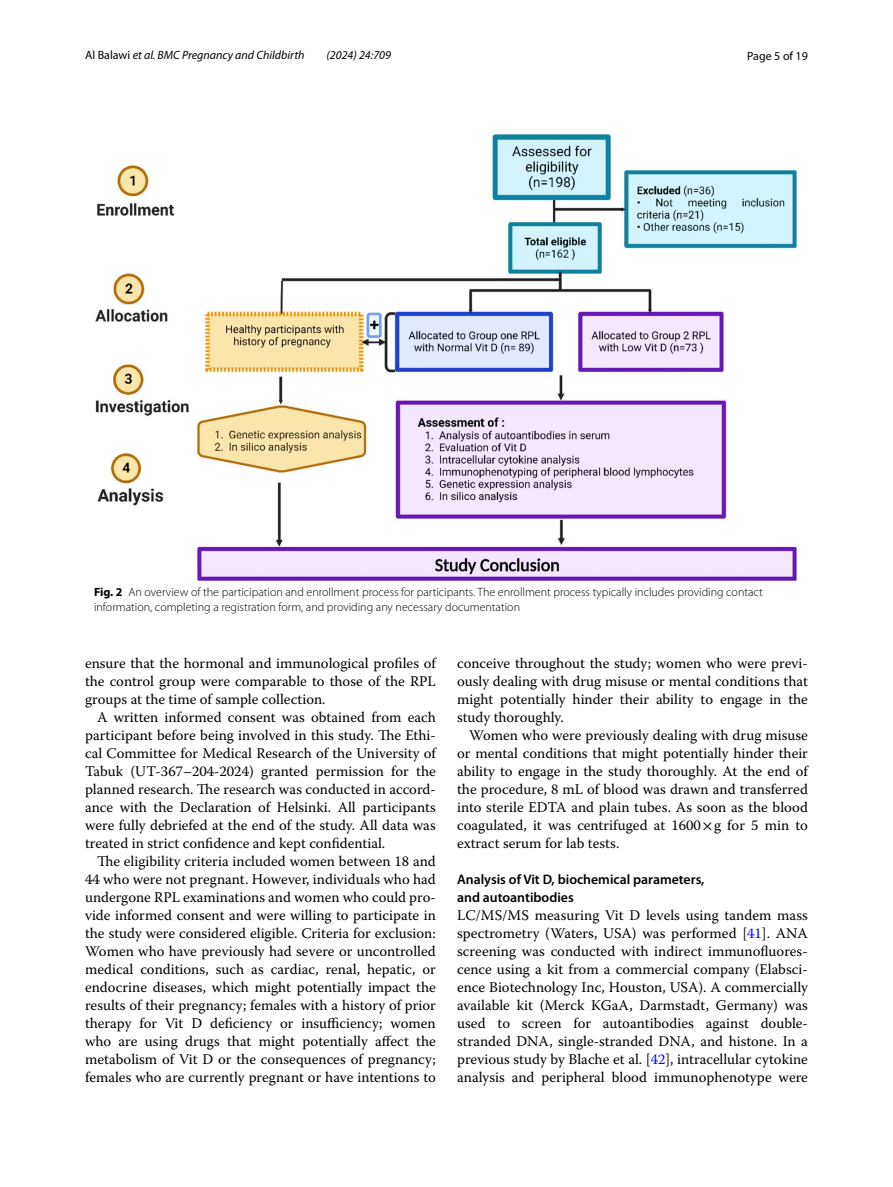
<style>
.page{position:relative;width:893px;height:1187px;background:#fff}
.page>*{position:absolute;margin:0;border:0;box-sizing:border-box;transform-origin:0 0}
.t1{font:14.7px/18px "Warnock Pro";color:#000;text-align:justify}
.t2{font:600 13.8px/18px "Myriad Pro";color:#000}
.t3{font:300 12px/15px "Myriad Pro";color:#000}
.t4{font:italic 12px "Myriad Pro";color:#000}
.t5{font:12px "Myriad Pro";color:#000}
.s1{font-style:normal}
.s2{font-weight:700}
.s3{font-family:"STIX"}
.s4{color:#00f}
</style>
<div class="page">
<img style="left:96px;top:134px;width:701px;height:447px">
<p class="t4" style="left:85px;top:48px;width:221px"><span class="s1">Al Balawi</span> et al. BMC Pregnancy and Childbirth</p>
<p class="t4" style="left:326px;top:48px;width:66px">(2024) 24:709</p>
<p class="t5" style="left:747px;top:48px;width:62px">Page 5 of 19</p>
<p class="t3" style="left:94px;top:585px;width:670px"><span class="s2">Fig. 2</span> An overview of the participation and enrollment process for participants. The enrollment process typically includes providing contact information, completing a registration form, and providing any necessary documentation</p>
<p class="t1" style="left:85px;top:653px;width:352px">ensure that the hormonal and immunological profiles of the control group were comparable to those of the RPL groups at the time of sample collection.</p>
<p class="t1" style="left:85px;top:707px;width:352px;text-indent:12px">A written informed consent was obtained from each participant before being involved in this study. The Ethi&shy;cal Committee for Medical Research of the University of Tabuk (UT-367–204-2024) granted permission for the planned research. The research was conducted in accord&shy;ance with the Declaration of Helsinki. All participants were fully debriefed at the end of the study. All data was treated in strict confidence and kept confidential.</p>
<p class="t1" style="left:85px;top:851px;width:352px;text-indent:12px">The eligibility criteria included women between 18 and 44 who were not pregnant. However, individuals who had undergone RPL examinations and women who could pro&shy;vide informed consent and were willing to participate in the study were considered eligible. Criteria for exclusion:<br>Women who have previously had severe or uncontrolled medical conditions, such as cardiac, renal, hepatic, or endocrine diseases, which might potentially impact the results of their pregnancy; females with a history of prior therapy for Vit D deficiency or insufficiency; women who are using drugs that might potentially affect the metabolism of Vit D or the consequences of pregnancy; females who are currently pregnant or have intentions to</p>
<p class="t1" style="left:457px;top:653px;width:352px">conceive throughout the study; women who were previ&shy;ously dealing with drug misuse or mental conditions that might potentially hinder their ability to engage in the study thoroughly.</p>
<p class="t1" style="left:457px;top:725px;width:352px;text-indent:12px">Women who were previously dealing with drug misuse or mental conditions that might potentially hinder their ability to engage in the study thoroughly. At the end of the procedure, 8 mL of blood was drawn and transferred into sterile EDTA and plain tubes. As soon as the blood coagulated, it was centrifuged at 1600<span class="s3">×</span>g for 5 min to extract serum for lab tests.</p>
<p class="t2" style="left:457px;top:869px;width:249px">Analysis of Vit D, biochemical parameters, and autoantibodies</p>
<p class="t1" style="left:457px;top:905px;width:352px">LC/MS/MS measuring Vit D levels using tandem mass spectrometry (Waters, USA) was performed [<span class="s4">41</span>]. ANA screening was conducted with indirect immunofluores&shy;cence using a kit from a commercial company (Elabsci&shy;ence Biotechnology Inc, Houston, USA). A commercially available kit (Merck KGaA, Darmstadt, Germany) was used to screen for autoantibodies against double&shy;stranded DNA, single-stranded DNA, and histone. In a previous study by Blache et al. [<span class="s4">42</span>], intracellular cytokine analysis and peripheral blood immunophenotype were</p>
</div>
